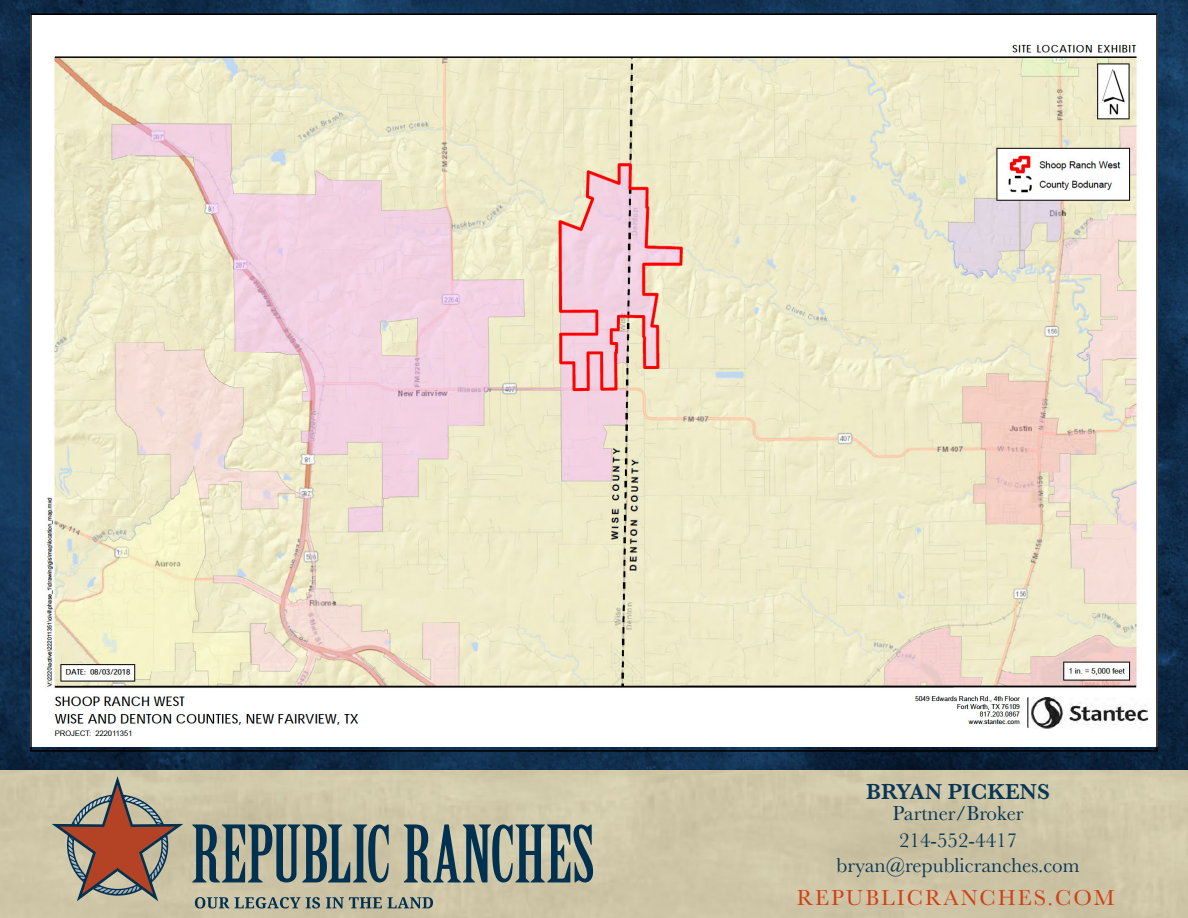
<style>
.page{position:relative;width:1188px;height:918px;background:#fff}
.page>*{position:absolute;margin:0;border:0;box-sizing:border-box;transform-origin:0 0}
.t1{font:22.5px "Baskerville";letter-spacing:.09em;color:#cf4016}
.t2{font:600 22.5px "Baskerville";color:#083756}
.t3{font:21px/25.2px "Baskerville";color:#083756;text-align:center}
</style>
<div class="page">
<div style="left:0;top:770px;width:1188px;height:148px;background:#cfc6a7"></div>
<img style="left:0;top:0;width:1188px;height:770px">
<svg style="left:192px;top:824px;width:197px;height:58px;background:#70817e"></svg>
<svg style="left:404px;top:824px;width:189px;height:58px;background:#748582"></svg>
<svg style="left:195px;top:897px;width:125px;height:12px"></svg>
<svg style="left:326px;top:897px;width:107px;height:11px"></svg>
<svg style="left:52px;top:776px;width:131px;height:125px;background:#ab917c"></svg>
<img style="left:33px;top:17px;width:1122px;height:729px">
<p class="t2" style="left:866px;top:776px;width:185px">BRYAN PICKENS</p>
<p class="t3" style="left:837px;top:828px;width:245px">214-552-4417 bryan@republicranches.com</p>
<p class="t3" style="left:893px;top:801px;width:132px">Partner/Broker</p>
<p class="t1" style="left:797px;top:883px;width:320px">REPUBLICRANCHES.COM</p>
</div>
